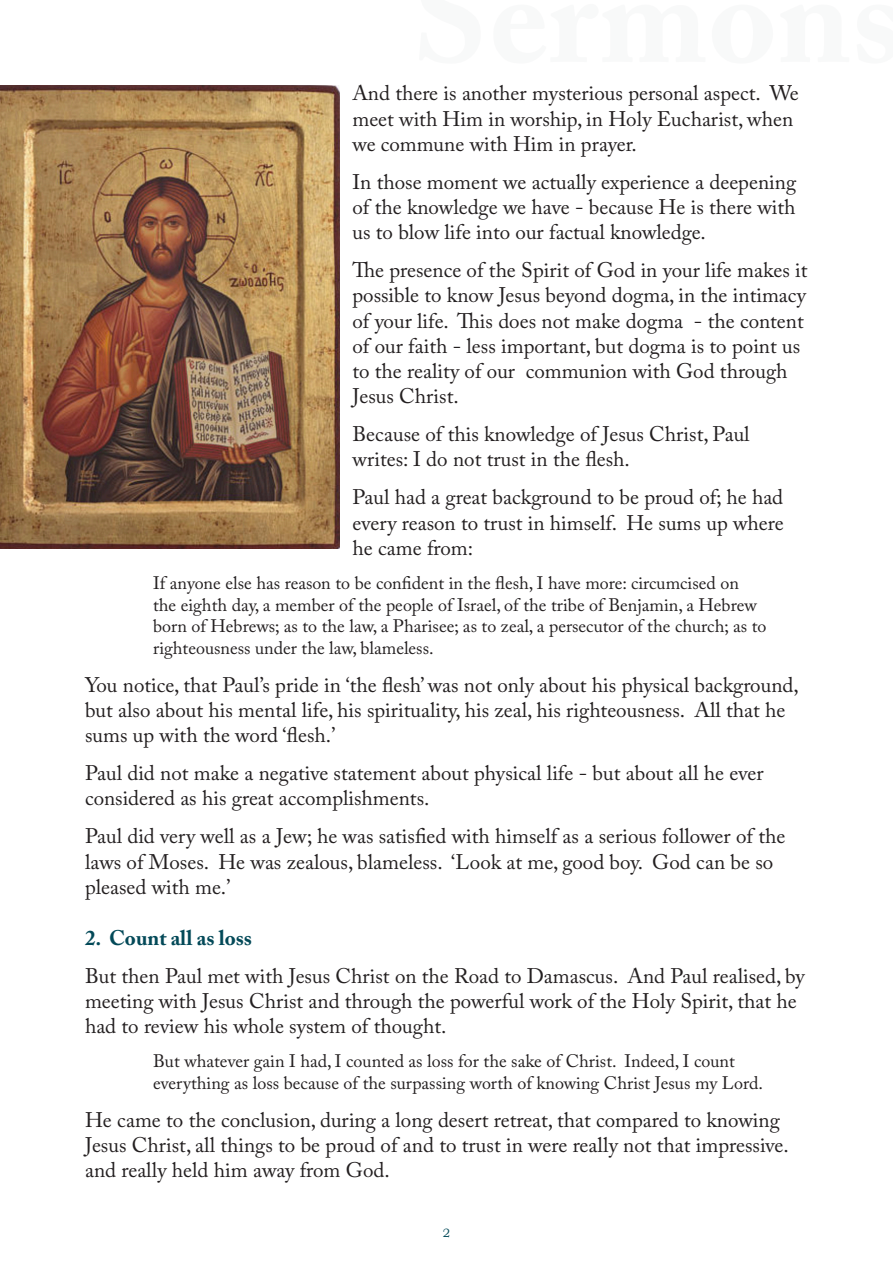
<style>
.page{position:relative;width:893px;height:1263px;background:#fff}
.page>*{position:absolute;margin:0;border:0;box-sizing:border-box;transform-origin:0 0}
.Text_2{font:21px/25.2px "Adobe Caslon Pro";color:#231f20}
.Side_title{font:700 21px "Adobe Caslon Pro";color:#034958}
.Indent{font:18px/21.6px "Adobe Caslon Pro";color:#231f20}
.t1{font:12px "Bookman Old Style";color:#034958}
</style>
<div class="page">
<img style="left:0;top:85px;width:340px;height:463px">
<p class="Text_2" style="left:352px;top:81px;width:448px">And there is another mysterious personal aspect. We meet with Him in worship in, Holy Eucharist, when we commune with Him in prayer.</p>
<p class="Text_2" style="left:352px;top:169px;width:445px;text-align:justify">In those moment we actually experience a deepening of the knowledge we have - because He is there with us to blow life into our factual knowledge.</p>
<p class="Text_2" style="left:352px;top:257px;width:457px">The presence of the Spirit of God in your life makes it possible to know Jesus beyond dogma in, the intimacy</p>
<p class="Text_2" style="left:694px;top:308px;width:111px">- the content</p>
<p class="Text_2" style="left:352px;top:308px;width:332px">of your life. This does not make dogma</p>
<p class="Text_2" style="left:352px;top:333px;width:449px">of our faith - less important, but dogma is to point us</p>
<p class="Text_2" style="left:526px;top:358px;width:263px">communion with God through</p>
<p class="Text_2" style="left:352px;top:358px;width:164px">to the reality of our<br>Jesus Christ.</p>
<p class="Text_2" style="left:352px;top:421px;width:399px">Because of this knowledge ofJesus Christ, Paul writes I: do not trust in the flesh.</p>
<p class="Text_2" style="left:352px;top:484px;width:433px;text-align:justify">Paul had a great background to be proud of; he had every reason to trust in himself. He sums up where he came from:</p>
<p class="Indent" style="left:153px;top:572px;width:615px">If anyone else has reason to be confident in the flesh I, have more: circumcised on the eighth day a, member of the people of Israel, of the tribe of Benjamin a, Hebrew born of Hebrews; as to the law a, Pharisee; as to zeal a, persecutor of the church; as to righteousness under the law, blameless.</p>
<p class="Text_2" style="left:85px;top:672px;width:715px">You notice, that Pauls’ pride in ‘the flesh’was not only about his physical background, but also about his mental life, his spirituality, his zeal, his righteousness. All that he sums up with the word ‘flesh ‘.</p>
<p class="Text_2" style="left:85px;top:760px;width:680px">Paul did not make a negative statement about physical life - but about all he ever considered as his great accomplishments.</p>
<p class="Text_2" style="left:85px;top:823px;width:702px">Paul did very well as a Jew; he was satisfied with himself as a serious follower of the laws of Moses. He was zealous, blameless. ‘Look at me, good boy. God can be so pleased with me ‘.</p>
<p class="Side_title" style="left:85px;top:925px;width:169px">2. Count all as loss</p>
<p class="Text_2" style="left:85px;top:963px;width:721px">But then Paul met with Jesus Christ on the Road to Damascus. And Paul realised, by meeting with Jesus Christ and through the powerful work of the Holy Spirit, that he had to review his whole system of thought.</p>
<p class="Indent" style="left:153px;top:1050px;width:612px">But whatever gain I had I, counted as loss for the sake of Christ. Indeed I, count everything as loss because of the surpassing worth of knowing Christ Jesus my Lord.</p>
<p class="Text_2" style="left:85px;top:1107px;width:705px">He came to the conclusion, during a long desert retreat, that compared to knowing<br>Jesus Christ, all things to be proud of and to trust in were really not that impressive. and really held him away from God.</p>
<p class="t1" style="left:443px;top:1225px;width:9px">2</p>
</div>
